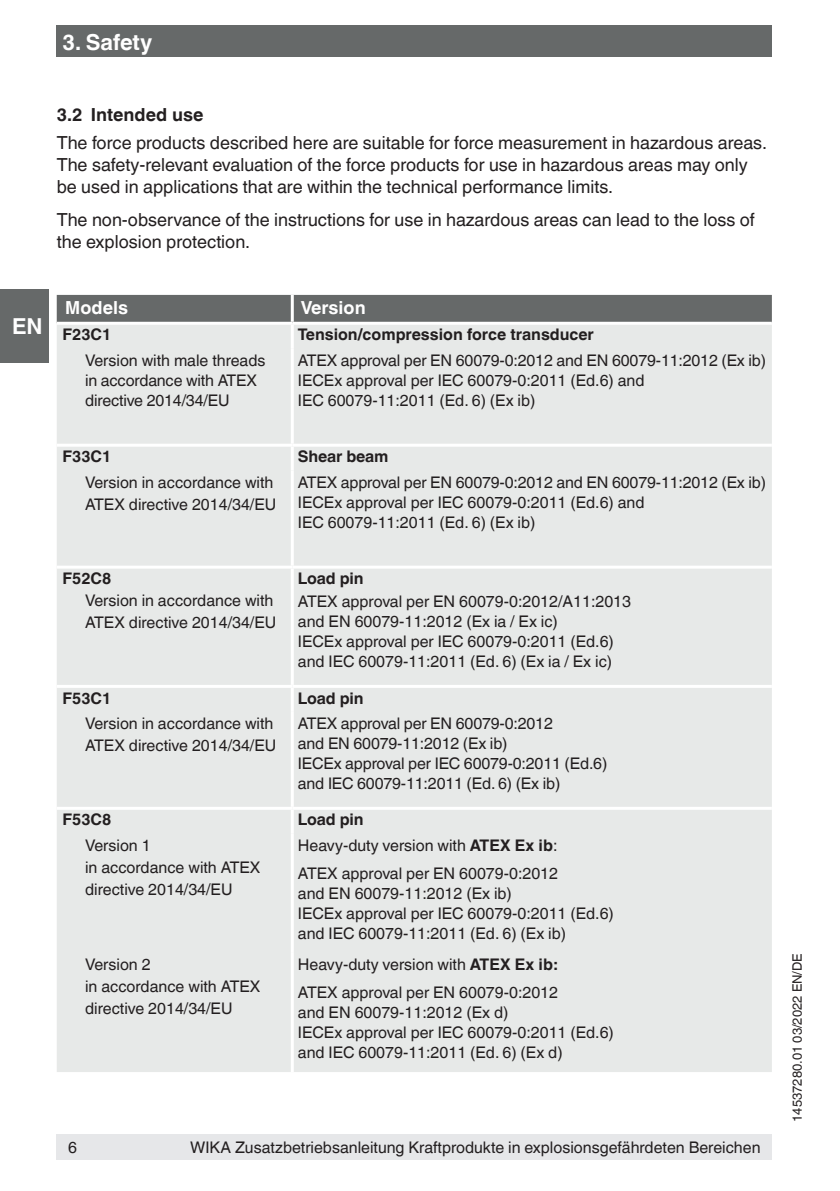
<style>
.page{position:relative;width:840px;height:1191px;background:#fff}
.page>*{position:absolute;margin:0;border:0;box-sizing:border-box;transform-origin:0 0}
.Tables_-_Headline{font:700 22px "Helvetica World";color:#fff}
.Running_text{font:18px/22px "Helvetica World";color:#231f20}
.t1{font:700 18px "Helvetica World";color:#231f20}
.Tables_-_Headline-2{font:700 18px "Helvetica World";color:#fff}
.Tables_-_Running_tex{font:16px/20px "Helvetica World";color:#231f20}
.Tables_-_Running_tex-2{font:700 16px "Helvetica World";color:#231f20}
.Running_text-2{font:16px/22px "Helvetica World";color:#231f20}
.t2{font:13px "Helvetica World";color:#231f20}
.s1{font-weight:700}
</style>
<div class="page">
<div style="left:57px;top:26px;width:714px;height:31px;background:#666969"></div>
<div style="left:0;top:289px;width:48px;height:74px;background:#666969"></div>
<div style="left:57px;top:1134px;width:714px;height:25px;background:#e6e7e9"></div>
<div style="left:57px;top:295px;width:714px;height:27px;background:#666969"></div>
<div style="left:57px;top:325px;width:714px;height:747px;background:#e7e9e8"></div>
<hr style="left:290px;top:295px;width:3px;height:27px;background:#fff">
<hr style="left:290px;top:325px;width:3px;height:24px;background:#fff">
<hr style="left:290px;top:349px;width:3px;height:95px;background:#fff">
<hr style="left:290px;top:688px;width:3px;height:24px;background:#fff">
<hr style="left:57px;top:807px;width:235px;height:3px;background:#fff">
<hr style="left:292px;top:807px;width:479px;height:3px;background:#fff">
<hr style="left:290px;top:810px;width:3px;height:24px;background:#fff">
<hr style="left:57px;top:444px;width:235px;height:3px;background:#fff">
<hr style="left:290px;top:447px;width:3px;height:24px;background:#fff">
<hr style="left:292px;top:444px;width:479px;height:3px;background:#fff">
<hr style="left:290px;top:471px;width:3px;height:94px;background:#fff">
<hr style="left:292px;top:565px;width:479px;height:3px;background:#fff">
<hr style="left:292px;top:685px;width:479px;height:3px;background:#fff">
<hr style="left:57px;top:565px;width:235px;height:3px;background:#fff">
<hr style="left:290px;top:568px;width:3px;height:22px;background:#fff">
<hr style="left:290px;top:590px;width:3px;height:95px;background:#fff">
<hr style="left:57px;top:685px;width:235px;height:3px;background:#fff">
<hr style="left:290px;top:712px;width:3px;height:95px;background:#fff">
<hr style="left:290px;top:834px;width:3px;height:119px;background:#fff">
<hr style="left:290px;top:953px;width:3px;height:119px;background:#fff">
<p class="Tables_-_Headline" style="left:62px;top:30px;width:91px">3. Safety</p>
<p class="t1" style="left:57px;top:104px;width:148px">3.2 Intended use</p>
<p class="Running_text" style="left:57px;top:131px;width:711px">The force products described here are suitable for force measurement in hazardous areas.</p>
<p class="Running_text" style="left:57px;top:153px;width:692px">The safety-relevant evaluation of the force products for use in hazardous areas may only be used in applications that are within the technical performance limits.</p>
<p class="Running_text" style="left:57px;top:209px;width:699px">The non-observance of the instructions for use in hazardous areas can lead to the loss of the explosion protection.</p>
<h1 class="Tables_-_Headline" style="left:12px;top:313px;width:32px">EN</h1>
<p class="Tables_-_Headline-2" style="left:65px;top:297px;width:64px">Models</p>
<p class="Tables_-_Headline-2" style="left:300px;top:297px;width:66px">Version</p>
<p class="Tables_-_Running_tex-2" style="left:62px;top:325px;width:50px">F23C1</p>
<p class="Tables_-_Running_tex-2" style="left:298px;top:325px;width:297px">Tension/compression force transducer</p>
<p class="Tables_-_Running_tex" style="left:85px;top:350px;width:182px">Version with male threads in accordance with ATEX directive 2014/34/EU</p>
<p class="Tables_-_Running_tex" style="left:298px;top:350px;width:469px">ATEX approval per EN 60079-0:2012 and EN 60079-11:2012 (Ex ib)</p>
<p class="Tables_-_Running_tex" style="left:298px;top:370px;width:348px">IECEx approval per IEC 60079-0:2011 (Ed.6) and<br>IEC 60079-11:2011 (Ed. 6) (Ex ib)</p>
<p class="Tables_-_Running_tex-2" style="left:62px;top:447px;width:50px">F33C1</p>
<p class="Tables_-_Running_tex-2" style="left:298px;top:447px;width:92px">Shear beam</p>
<p class="Tables_-_Running_tex" style="left:85px;top:471px;width:192px;line-height:22px">Version in accordance with<br>ATEX directive 2014/34/EU</p>
<p class="Tables_-_Running_tex" style="left:298px;top:472px;width:469px">ATEX approval per EN 60079-0:2012 and EN 60079-11:2012 (Ex ib)</p>
<p class="Tables_-_Running_tex" style="left:298px;top:492px;width:348px">IECEx approval per IEC 60079-0:2011 (Ed.6) and<br>IEC 60079-11:2011 (Ed. 6) (Ex ib)</p>
<p class="Tables_-_Running_tex-2" style="left:62px;top:569px;width:50px">F52C8</p>
<p class="Tables_-_Running_tex" style="left:85px;top:590px;width:192px;line-height:22px">Version in accordance with<br>ATEX directive 2014/34/EU</p>
<p class="Tables_-_Running_tex-2" style="left:298px;top:569px;width:67px">Load pin</p>
<p class="Tables_-_Running_tex" style="left:298px;top:591px;width:334px">ATEX approval per EN 60079-0:2012/A11:2013 and EN 60079-11:2012 (Ex ia / Ex ic)</p>
<p class="Tables_-_Running_tex" style="left:298px;top:631px;width:317px">IECEx approval per IEC 60079-0:2011 (Ed.6) and IEC 60079-11:2011 (Ed. 6) (Ex ia / Ex ic)</p>
<p class="Tables_-_Running_tex-2" style="left:62px;top:688px;width:50px">F53C1</p>
<p class="Tables_-_Running_tex-2" style="left:298px;top:688px;width:67px">Load pin</p>
<p class="Running_text-2" style="left:85px;top:712px;width:192px">Version in accordance with<br>ATEX directive 2014/34/EU</p>
<p class="Tables_-_Running_tex" style="left:298px;top:713px;width:256px">ATEX approval per EN 60079-0:2012 and EN 60079-11:2012 (Ex ib)</p>
<p class="Tables_-_Running_tex" style="left:298px;top:753px;width:311px">IECEx approval per IEC 60079-0:2011 (Ed.6) and IEC 60079-11:2011 (Ed. 6) (Ex ib)</p>
<p class="Tables_-_Running_tex-2" style="left:62px;top:810px;width:50px">F53C8</p>
<p class="Tables_-_Running_tex-2" style="left:298px;top:810px;width:67px">Load pin</p>
<p class="Running_text-2" style="left:85px;top:834px;width:67px">Version 1</p>
<p class="Tables_-_Running_tex" style="left:85px;top:856px;width:177px;line-height:22px">in accordance with ATEX directive 2014/34/EU</p>
<p class="Tables_-_Running_tex" style="left:298px;top:835px;width:261px">Heavy-duty version with <span class="s1">ATEX Ex ib</span>:</p>
<p class="Tables_-_Running_tex" style="left:298px;top:863px;width:261px">ATEX approval per EN 60079-0:2012 and EN 60079-11:2012 (Ex ib)</p>
<p class="Tables_-_Running_tex" style="left:298px;top:903px;width:317px">IECEx approval per IEC 60079-0:2011 (Ed.6) and IEC 60079-11:2011 (Ed. 6) (Ex ib)</p>
<p class="Running_text-2" style="left:85px;top:953px;width:67px">Version 2</p>
<p class="Tables_-_Running_tex" style="left:85px;top:975px;width:177px;line-height:22px">in accordance with ATEX directive 2014/34/EU</p>
<p class="Tables_-_Running_tex" style="left:298px;top:954px;width:261px">Heavy-duty version with <span class="s1">ATEX Ex ib:</span></p>
<p class="Tables_-_Running_tex" style="left:298px;top:982px;width:261px">ATEX approval per EN 60079-0:2012 and EN 60079-11:2012 (Ex d)</p>
<p class="Tables_-_Running_tex" style="left:298px;top:1022px;width:317px">IECEx approval per IEC 60079-0:2011 (Ed.6) and IEC 60079-11:2011 (Ed. 6) (Ex d)</p>
<p class="Tables_-_Running_tex" style="left:68px;top:1137px;width:10px">6</p>
<p class="Tables_-_Running_tex" style="left:190px;top:1137px;width:571px">WIKA Zusatzbetriebsanleitung Kraftprodukte in explosionsgefährdeten Bereichen</p>
<p class="t2" style="left:789px;top:1121px;width:170px;rotate:-90deg">14537280.01 03/2022 EN/DE</p>
</div>
